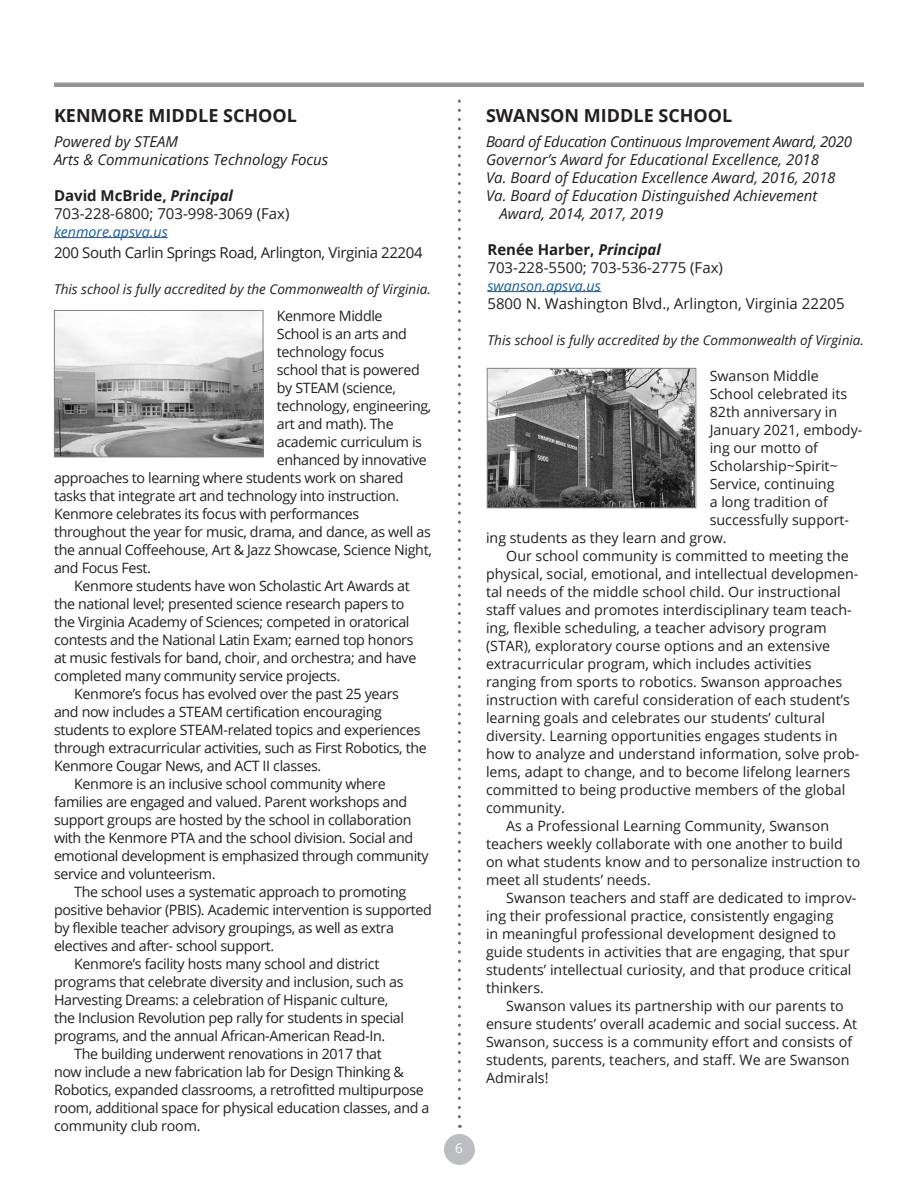
<style>
.page{position:relative;width:918px;height:1188px;background:#fff}
.page>*{position:absolute;margin:0;border:0;box-sizing:border-box;transform-origin:0 0}
.header_2{font:700 18px "Open Sans";color:#231f20}
.t1{font:italic 15px/18px "Open Sans";color:#231f20}
.t2{font:15px "Open Sans";color:#231f20}
.t3{font:15px "Open Sans";letter-spacing:-.025em;color:#231f20}
.t4{font:italic 15px "Open Sans";letter-spacing:-.025em;color:#231f20}
.t5{font:700 15px "Open Sans";color:#231f20}
.t6{font:14.25px/18px "Open Sans";letter-spacing:-.025em;color:#231f20}
.t7{font:14.25px/18px "Open Sans";color:#231f20}
.t8{font:italic 14.25px "Open Sans";color:#175d9e}
.t9{font:italic 13.5px "Open Sans";color:#231f20}
.t10{font:13.5px "Open Sans";color:#fff}
.s1{font-style:italic}
</style>
<div class="page">
<svg style="left:458px;top:99px;width:3px;height:1029px"></svg>
<div style="left:444px;top:1134px;width:31px;height:31px;background:#bcbdc0;border-radius:50%"></div>
<div style="left:54px;top:82px;width:810px;height:5px;background:#939598"></div>
<hr style="left:488px;top:291px;width:113px;height:1px;background:#175d9e">
<img style="left:489px;top:370px;width:205px;height:136px">
<div style="left:487px;top:368px;width:209px;height:140px;border:1px solid #808285"></div>
<hr style="left:54px;top:237px;width:114px;height:1px;background:#175d9e">
<img style="left:56px;top:312px;width:205px;height:143px">
<div style="left:54px;top:310px;width:209px;height:147px;border:1px solid #808285"></div>
<p class="header_2" style="left:54px;top:103px;width:245px">KENMORE MIDDLE SCHOOL</p>
<p class="t1" style="left:54px;top:132px;width:125px">Powered by STEAM</p>
<p class="t1" style="left:54px;top:150px;width:276px">Arts &amp; Communications Technology Focus</p>
<p class="t5" style="left:54px;top:184px;width:181px">David McBride, <span class="s1">Principal</span></p>
<p class="t2" style="left:54px;top:203px;width:237px">703-228-6800; 703-998-3069 (Fax)</p>
<p class="t8" style="left:54px;top:222px;width:115px">kenmore.apsva.us</p>
<p class="t3" style="left:54px;top:242px;width:370px">200 South Carlin Springs Road, Arlington, Virginia 22204</p>
<p class="t9" style="left:54px;top:279px;width:378px">This school is fully accredited by the Commonwealth of Virginia.</p>
<p class="t6" style="left:277px;top:306px;width:107px">Kenmore Middle</p>
<p class="t6" style="left:277px;top:324px;width:131px">School is an arts and</p>
<p class="t6" style="left:277px;top:342px;width:109px">technology focus</p>
<p class="t6" style="left:277px;top:360px;width:144px">school that is powered</p>
<p class="t6" style="left:277px;top:378px;width:121px">by STEAM (science,</p>
<p class="t6" style="left:277px;top:396px;width:156px">technology, engineering,</p>
<p class="t6" style="left:277px;top:414px;width:118px">art and math). The</p>
<p class="t6" style="left:277px;top:432px;width:147px">academic curriculum is</p>
<p class="t6" style="left:277px;top:450px;width:152px">enhanced by innovative</p>
<p class="t6" style="left:54px;top:468px;width:351px">approaches to learning where students work on shared</p>
<p class="t6" style="left:54px;top:486px;width:347px">tasks that integrate art and technology into instruction.</p>
<p class="t6" style="left:54px;top:504px;width:307px">Kenmore celebrates its focus with performances</p>
<p class="t6" style="left:54px;top:522px;width:378px">throughout the year for music, drama, and dance, as well as</p>
<p class="t6" style="left:54px;top:540px;width:379px">the annual Coffeehouse, Art &amp; Jazz Showcase, Science Night,</p>
<p class="t6" style="left:54px;top:558px;width:99px">and Focus Fest.</p>
<p class="t6" style="left:54px;top:576px;width:364px;text-indent:20px">Kenmore students have won Scholastic Art Awards at the national level; presented science research papers to the Virginia Academy of Sciences; competed in oratorical contests and the National Latin Exam; earned top honors at music festivals for band, choir, and orchestra; and have completed many community service projects.</p>
<p class="t6" style="left:54px;top:684px;width:374px;text-indent:20px">Kenmore’s focus has evolved over the past 25 years and now includes a STEAM certification encouraging students to explore STEAM-related topics and experiences through extracurricular activities, such as First Robotics, the Kenmore Cougar News, and ACT II classes.</p>
<p class="t6" style="left:54px;top:774px;width:376px;text-indent:20px">Kenmore is an inclusive school community where families are engaged and valued. Parent workshops and support groups are hosted by the school in collaboration with the Kenmore PTA and the school division. Social and emotional development is emphasized through community service and volunteerism.</p>
<p class="t6" style="left:54px;top:882px;width:379px;text-indent:20px">The school uses a systematic approach to promoting positive behavior (PBIS). Academic intervention is supported by flexible teacher advisory groupings, as well as extra electives and after- school support.</p>
<p class="t6" style="left:54px;top:954px;width:352px;text-indent:20px">Kenmore’s facility hosts many school and district programs that celebrate diversity and inclusion, such as Harvesting Dreams: a celebration of Hispanic culture, the Inclusion Revolution pep rally for students in special programs, and the annual African-American Read-In.</p>
<p class="t6" style="left:54px;top:1044px;width:377px;text-indent:20px">The building underwent renovations in 2017 that<br>now include a new fabrication lab for Design Thinking &amp; Robotics, expanded classrooms, a retrofitted multipurpose room, additional space for physical education classes, and a community club room.</p>
<p class="header_2" style="left:486px;top:103px;width:248px">SWANSON MIDDLE SCHOOL</p>
<p class="t4" style="left:486px;top:131px;width:368px">Board of Education Continuous Improvement Award, 2020</p>
<p class="t1" style="left:486px;top:150px;width:335px">Governor’s Award for Educational Excellence, 2018</p>
<p class="t1" style="left:486px;top:168px;width:351px">Va. Board of Education Excellence Award, 2016, 2018</p>
<p class="t1" style="left:500px;top:186px;width:319px;text-indent:-14px">Va. Board of Education Distinguished Achievement<br>Award, 2014, 2017, 2019</p>
<p class="t5" style="left:488px;top:238px;width:175px">Renée Harber, <span class="s1">Principal</span></p>
<p class="t2" style="left:488px;top:257px;width:237px">703-228-5500; 703-536-2775 (Fax)</p>
<p class="t8" style="left:488px;top:276px;width:115px">swanson.apsva.us</p>
<p class="t2" style="left:488px;top:293px;width:359px">5800 N. Washington Blvd., Arlington, Virginia 22205</p>
<p class="t9" style="left:488px;top:330px;width:378px">This school is fully accredited by the Commonwealth of Virginia.</p>
<p class="t7" style="left:710px;top:366px;width:110px">Swanson Middle</p>
<p class="t7" style="left:710px;top:384px;width:139px">School celebrated its</p>
<p class="t7" style="left:710px;top:402px;width:129px">82th anniversary in</p>
<p class="t7" style="left:710px;top:420px;width:154px">January 2021, embody-</p>
<p class="t7" style="left:710px;top:438px;width:110px">ing our motto of</p>
<p class="t7" style="left:710px;top:456px;width:130px">Scholarship~Spirit~</p>
<p class="t7" style="left:710px;top:474px;width:126px">Service, continuing</p>
<p class="t7" style="left:710px;top:492px;width:120px">a long tradition of</p>
<p class="t7" style="left:710px;top:510px;width:141px">successfully support-</p>
<p class="t7" style="left:486px;top:528px;width:242px">ing students as they learn and grow.</p>
<p class="t7" style="left:486px;top:546px;width:375px;text-indent:20px">Our school community is committed to meeting the physical, social, emotional, and intellectual developmen&shy;tal needs of the middle school child. Our instructional staff values and promotes interdisciplinary team teach&shy;ing, flexible scheduling, a teacher advisory program (STAR), exploratory course options and an extensive extracurricular program, which includes activities ranging from sports to robotics. Swanson approaches instruction with careful consideration of each student’s learning goals and celebrates our students’ cultural diversity. Learning opportunities engages students in how to analyze and understand information, solve prob&shy;lems, adapt to change, and to become lifelong learners committed to being productive members of the global community.</p>
<p class="t7" style="left:486px;top:816px;width:376px;text-indent:20px">As a Professional Learning Community, Swanson teachers weekly collaborate with one another to build on what students know and to personalize instruction to meet all students’ needs.</p>
<p class="t7" style="left:486px;top:888px;width:372px;text-indent:20px">Swanson teachers and staff are dedicated to improv&shy;ing their professional practice, consistently engaging<br>in meaningful professional development designed to guide students in activities that are engaging, that spur students’ intellectual curiosity, and that produce critical thinkers.</p>
<p class="t7" style="left:486px;top:996px;width:373px;text-indent:20px">Swanson values its partnership with our parents to ensure students’ overall academic and social success. At Swanson, success is a community effort and consists of students, parents, teachers, and staff. We are Swanson Admirals!</p>
<p class="t10" style="left:455px;top:1138px;width:9px">6</p>
</div>
